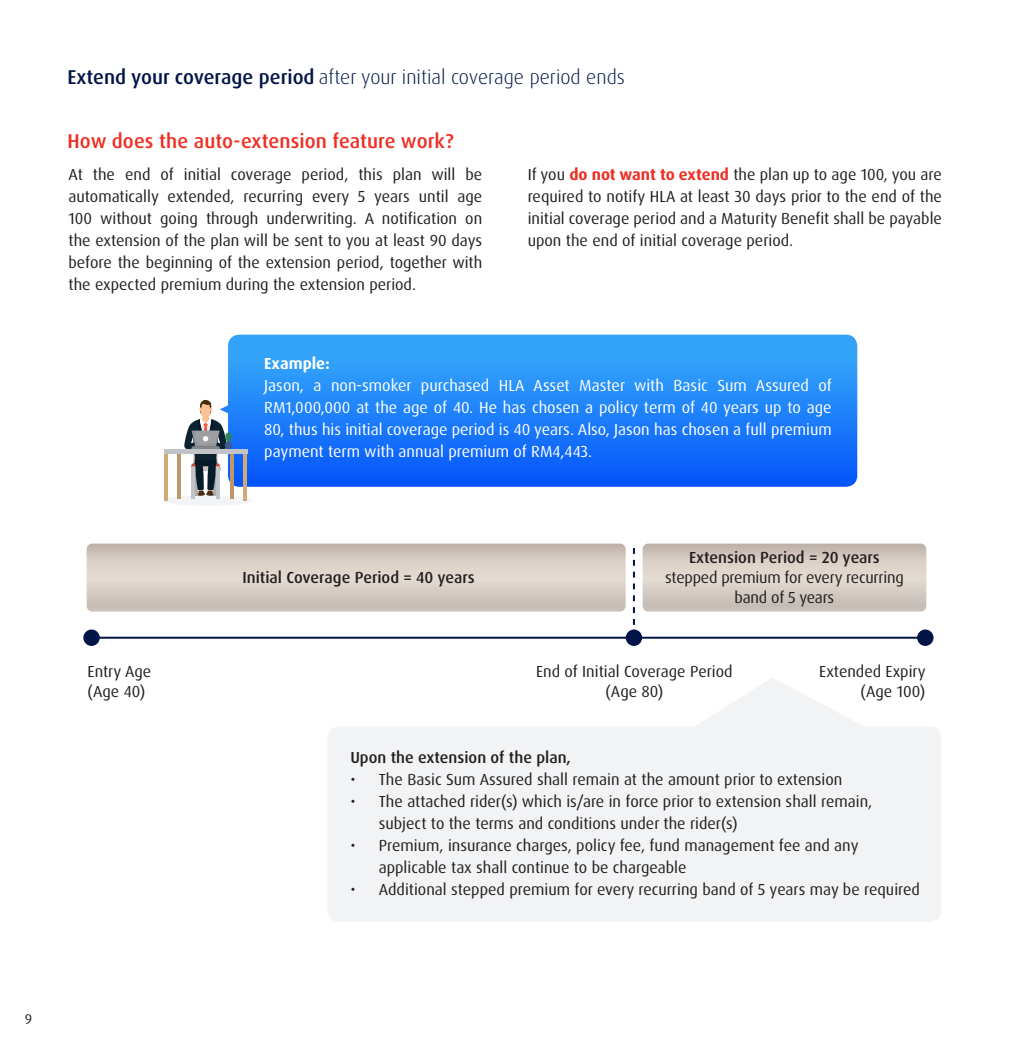
<style>
.page{position:relative;width:1010px;height:1049px;background:#fff}
.page>*{position:absolute;margin:0;border:0;box-sizing:border-box;transform-origin:0 0}
.t1{font:300 20px "Dax OT";color:#001447}
.t2{font:500 20px "Dax OT";letter-spacing:.005em;color:#ee2e22}
.t3{font:16px/22px "Dax OT";color:#231f20}
.t4{font:16px/22px "Dax OT";color:#fff;text-align:justify}
.t5{font:500 16px "Dax OT";color:#231f20}
.t6{font:700 16px "Dax OT";color:#fff}
.t7{font:14px "Dax OT";color:#231f20}
.s1{font-weight:500}
.s2{font-weight:700;color:#ee2e22}
</style>
<div class="page">
<svg style="left:228px;top:335px;width:629px;height:152px;background:#1f81fa"></svg>
<svg style="left:632px;top:548px;width:2px;height:77px"></svg>
<svg style="left:642px;top:543px;width:284px;height:69px;background:#d4cbc3"></svg>
<svg style="left:87px;top:543px;width:538px;height:69px;background:#d4cac2"></svg>
<hr style="left:86px;top:637px;width:841px;height:2px;background:#001447">
<svg style="left:328px;top:678px;width:613px;height:243px;fill:#f2f3f4"></svg>
<div style="left:83px;top:629px;width:17px;height:17px;background:#001447;border-radius:50%"></div>
<div style="left:625px;top:629px;width:17px;height:17px;background:#001447;border-radius:50%"></div>
<div style="left:916px;top:629px;width:17px;height:17px;background:#001447;border-radius:50%"></div>
<div style="left:164px;top:495px;width:88px;height:11px;background:#f2f3f4;border-radius:50%"></div>
<hr style="left:191px;top:467px;width:4px;height:31px;background:#c2c3c6">
<hr style="left:216px;top:467px;width:4px;height:31px;background:#c2c3c6">
<hr style="left:177px;top:450px;width:3px;height:48px;background:#c0966b">
<hr style="left:231px;top:450px;width:3px;height:48px;background:#c0966b">
<hr style="left:164px;top:450px;width:4px;height:51px;background:#d0a976">
<hr style="left:243px;top:450px;width:4px;height:51px;background:#d0a976">
<div style="left:164px;top:449px;width:83px;height:5px;background:#c2c3c6"></div>
<svg style="left:184px;top:398px;width:50px;height:98px"></svg>
<p class="t1" style="left:68px;top:65px;width:558px"><span class="s1">Extend your coverage period</span> after your initial coverage period ends</p>
<p class="t2" style="left:68px;top:129px;width:387px">How does the auto-extension feature work?</p>
<p class="t3" style="left:69px;top:163px;width:415px;text-align:justify">At the end of initial coverage period, this plan will be automatically extended, recurring every 5 years until age 100 without going through underwriting. A notification on the extension of the plan will be sent to you at least 90 days before the beginning of the extension period, together with the expected premium during the extension period.</p>
<p class="t3" style="left:527px;top:163px;width:415px;text-align:justify">If you <span class="s2">do not want to extend</span> the plan up to age 100, you are required to notify HLA at least 30 days prior to the end of the initial coverage period and a Maturity Benefit shall be payable upon the end of initial coverage period.</p>
<p class="t6" style="left:264px;top:353px;width:67px">Example:</p>
<p class="t4" style="left:264px;top:375px;width:568px">Jason, a non-smoker purchased HLA Asset Master with Basic Sum Assured of RM1,000,000 at the age of 40. He has chosen a policy term of 40 years up to age 80, thus his initial coverage period is 40 years. Also, Jason has chosen a full premium payment term with annual premium of RM4,443.</p>
<p class="t5" style="left:242px;top:568px;width:234px">Initial Coverage Period = 40 years</p>
<p class="t5" style="left:688px;top:548px;width:192px">Extension Period = 20 years</p>
<p class="t3" style="left:665px;top:568px;width:240px;line-height:20px;text-align:center">stepped premium for every recurring band of 5 years</p>
<p class="t3" style="left:88px;top:662px;width:65px;line-height:20px">Entry Age (Age 40)</p>
<p class="t3" style="left:536px;top:662px;width:198px;line-height:20px;text-align:center">End of Initial Coverage Period (Age 80)</p>
<p class="t3" style="left:819px;top:662px;width:108px;line-height:20px;text-align:right">Extended Expiry (Age 100)</p>
<p class="t5" style="left:350px;top:747px;width:222px">Upon the extension of the plan,</p>
<p class="t3" style="left:350px;top:768px;width:493px">• The Basic Sum Assured shall remain at the amount prior to extension</p>
<p class="t3" style="left:378px;top:790px;width:495px;text-indent:-28px">• The attached rider(s) which is/are in force prior to extension shall remain, subject to the terms and conditions under the rider(s)</p>
<p class="t3" style="left:378px;top:834px;width:481px;text-indent:-28px">• Premium, insurance charges, policy fee, fund management fee and any applicable tax shall continue to be chargeable</p>
<p class="t3" style="left:350px;top:878px;width:571px">• Additional stepped premium for every recurring band of 5 years may be required</p>
<p class="t7" style="left:25px;top:1010px;width:9px">9</p>
</div>
